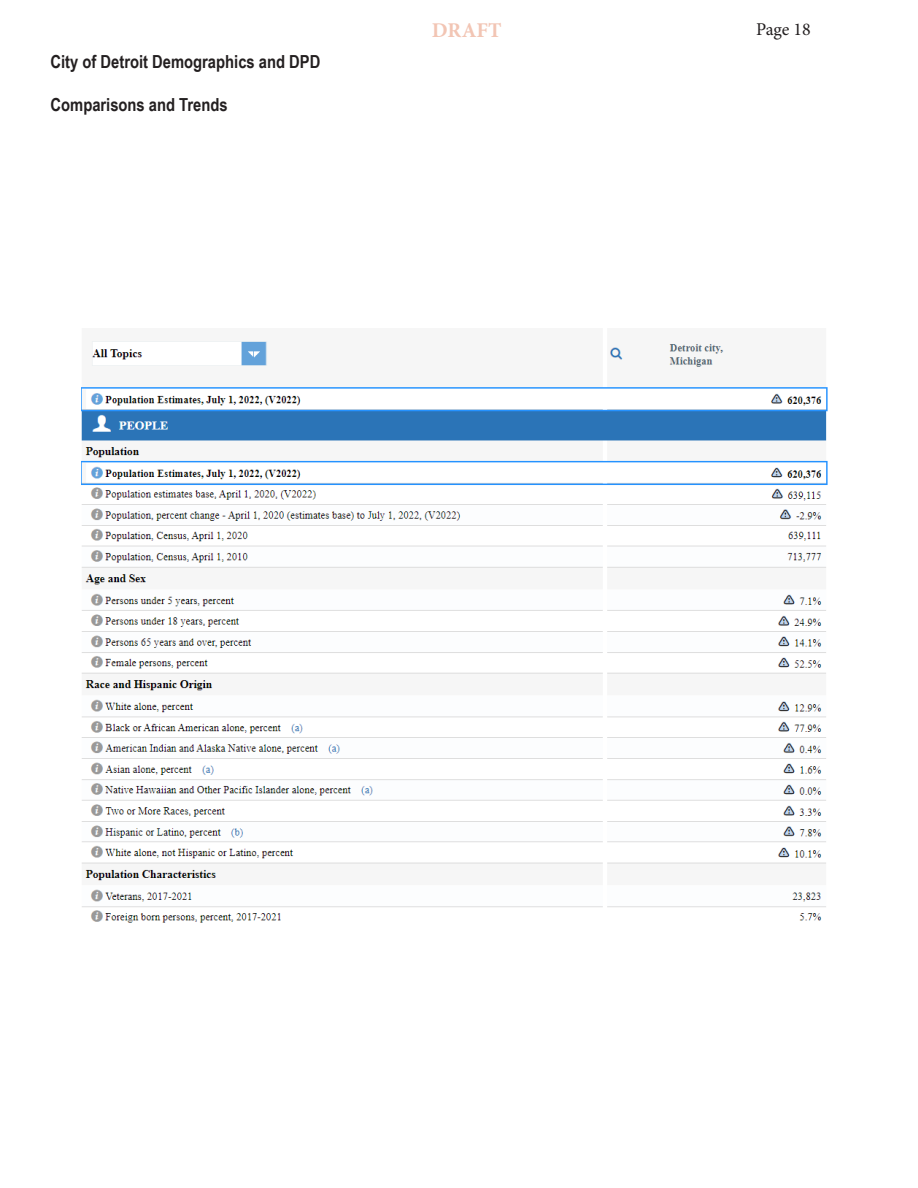
<style>
.page{position:relative;width:918px;height:1188px;background:#fff}
.page>*{position:absolute;margin:0;border:0;box-sizing:border-box;transform-origin:0 0}
.t1{font:700 21px "Minion Pro";color:#f2c5b4}
.t2{font:700 18px "Arial Narrow";color:#231f20}
.t3{font:18px "Minion Pro";letter-spacing:-.005em;color:#231f20}
</style>
<div class="page">
<img style="left:81px;top:341px;width:747px;height:582px">
<p class="t2" style="left:51px;top:48px;width:271px">City of Detroit Demographics and DPD</p>
<p class="t2" style="left:51px;top:91px;width:179px">Comparisons and Trends</p>
<p class="t1" style="left:432px;top:15px;width:71px">DRAFT</p>
<p class="t3" style="left:756px;top:17px;width:56px">Page 18</p>
</div>
